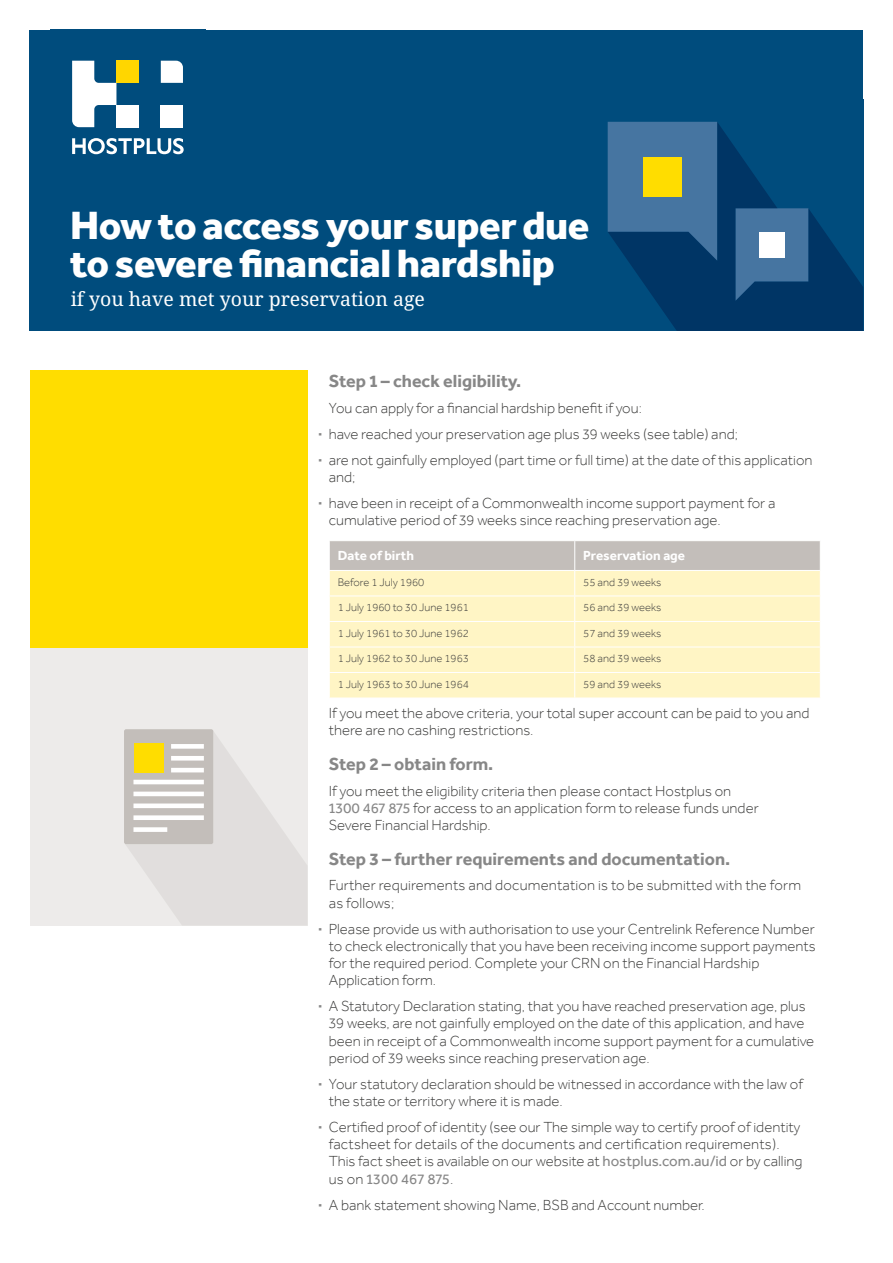
<style>
.page{position:relative;width:893px;height:1263px;background:#fff}
.page>*{position:absolute;margin:0;border:0;box-sizing:border-box;transform-origin:0 0}
.t1{font:800 40.5px/38.5px "Effra";letter-spacing:-.01em;color:#fff}
.t2{font:19.5px "Droid Serif Pro";color:#fff}
.t3{font:700 18px "Effra";color:#878787}
.t4{font:300 15px/17.2px "Effra";color:#3c3c3b}
.t5{font:700 13.5px "Effra";color:#fff}
.t6{font:300 11.25px "Effra";color:#3c3c3b}
.s1{font-weight:700;color:#878787}
.s2{font-weight:400;color:#878787}
</style>
<div class="page">
<div style="left:30px;top:30px;width:833px;height:300px;background:#004c7d"></div>
<svg style="left:608px;top:122px;width:255px;height:208px"></svg>
<div style="left:643px;top:157px;width:39px;height:39px;background:#fd0"></div>
<div style="left:759px;top:232px;width:26px;height:26px;background:#fff"></div>
<svg style="left:161px;top:61px;width:22px;height:22px"></svg>
<div style="left:161px;top:105px;width:22px;height:22px;background:#fff"></div>
<div style="left:116px;top:61px;width:23px;height:22px;background:#ffd600"></div>
<svg style="left:72px;top:61px;width:44px;height:66px"></svg>
<div style="left:116px;top:105px;width:23px;height:22px;background:#fff"></div>
<svg style="left:72px;top:138px;width:112px;height:16px"></svg>
<svg style="left:329px;top:541px;width:491px;height:157px;background:#f3ebc4"></svg>
<hr style="left:329px;top:570px;width:246px;height:1px;background:#fff">
<hr style="left:575px;top:570px;width:246px;height:1px;background:#fff">
<div style="left:30px;top:370px;width:278px;height:278px;background:#fd0"></div>
<div style="left:30px;top:648px;width:278px;height:277px;background:#edebea"></div>
<svg style="left:124px;top:730px;width:183px;height:195px"></svg>
<h1 class="t1" style="left:70px;top:205px;width:521px">How to access your super due to severe financial hardship</h1>
<h2 class="t2" style="left:71px;top:285px;width:356px">if you have met your preservation age</h2>
<p class="t3" style="left:329px;top:370px;width:194px">Step 1 – check eligibility.</p>
<p class="t4" style="left:318px;top:395px;width:496px;line-height:25.8px;text-indent:11px">You can apply for a financial hardship benefit if you:<br><span class="s1">·</span> have reached your preservation age plus 39 weeks (see table) and;<br><span class="s1">·</span> are not gainfully employed (part time or full time) at the date of this application</p>
<p class="t4" style="left:318px;top:464px;width:459px;line-height:25.8px;text-indent:11px">and;<br><span class="s1">·</span> have been in receipt of a Commonwealth income support payment for a</p>
<p class="t4" style="left:329px;top:511px;width:393px">cumulative period of 39 weeks since reaching preservation age.</p>
<p class="t5" style="left:338px;top:547px;width:78px">Date of birth</p>
<p class="t5" style="left:583px;top:547px;width:103px">Preservation age</p>
<p class="t6" style="left:338px;top:576px;width:88px">Before 1 July 1960</p>
<p class="t6" style="left:583px;top:576px;width:80px">55 and 39 weeks</p>
<p class="t6" style="left:338px;top:601px;width:133px">1 July 1960 to 30 June 1961</p>
<p class="t6" style="left:583px;top:601px;width:80px">56 and 39 weeks</p>
<p class="t6" style="left:338px;top:627px;width:133px">1 July 1961 to 30 June 1962</p>
<p class="t6" style="left:583px;top:627px;width:80px">57 and 39 weeks</p>
<p class="t6" style="left:338px;top:652px;width:133px">1 July 1962 to 30 June 1963</p>
<p class="t6" style="left:583px;top:652px;width:80px">58 and 39 weeks</p>
<p class="t6" style="left:338px;top:678px;width:133px">1 July 1963 to 30 June 1964</p>
<p class="t6" style="left:583px;top:678px;width:80px">59 and 39 weeks</p>
<p class="t4" style="left:329px;top:704px;width:482px">If you meet the above criteria, your total super account can be paid to you and there are no cashing restrictions.</p>
<p class="t3" style="left:329px;top:753px;width:166px">Step 2 – obtain form.</p>
<p class="t4" style="left:329px;top:782px;width:431px">If you meet the eligibility criteria then please contact Hostplus on<br><span class="s2">1300 467 875</span> for access to an application form to release funds under<br>Severe Financial Hardship.</p>
<p class="t3" style="left:329px;top:847px;width:403px">Step 3 – further requirements and documentation.</p>
<p class="t4" style="left:329px;top:877px;width:474px">Further requirements and documentation is to be submitted with the form as follows;</p>
<p class="t4" style="left:329px;top:920px;width:488px;text-indent:-11px"><span class="s1">·</span> Please provide us with authorisation to use your Centrelink Reference Number to check electronically that you have been receiving income support payments for the required period. Complete your CRN on the Financial Hardship Application form.</p>
<p class="t4" style="left:329px;top:997px;width:487px;text-indent:-11px"><span class="s1">·</span> A Statutory Declaration stating, that you have reached preservation age, plus 39 weeks, are not gainfully employed on the date of this application, and have been in receipt of a Commonwealth income support payment for a cumulative period of 39 weeks since reaching preservation age.</p>
<p class="t4" style="left:329px;top:1075px;width:476px;text-indent:-11px"><span class="s1">·</span> Your statutory declaration should be witnessed in accordance with the law of the state or territory where it is made.</p>
<p class="t4" style="left:329px;top:1118px;width:475px;text-indent:-11px"><span class="s1">·</span> Certified proof of identity (see our The simple way to certify proof of identity factsheet for details of the documents and certification requirements).<br>This fact sheet is available on our website at <span class="s2">hostplus.com.au/id</span> or by calling us on <span class="s2">1300 467 875</span>.</p>
<p class="t4" style="left:318px;top:1196px;width:388px"><span class="s1">·</span> A bank statement showing Name, BSB and Account number.</p>
</div>
